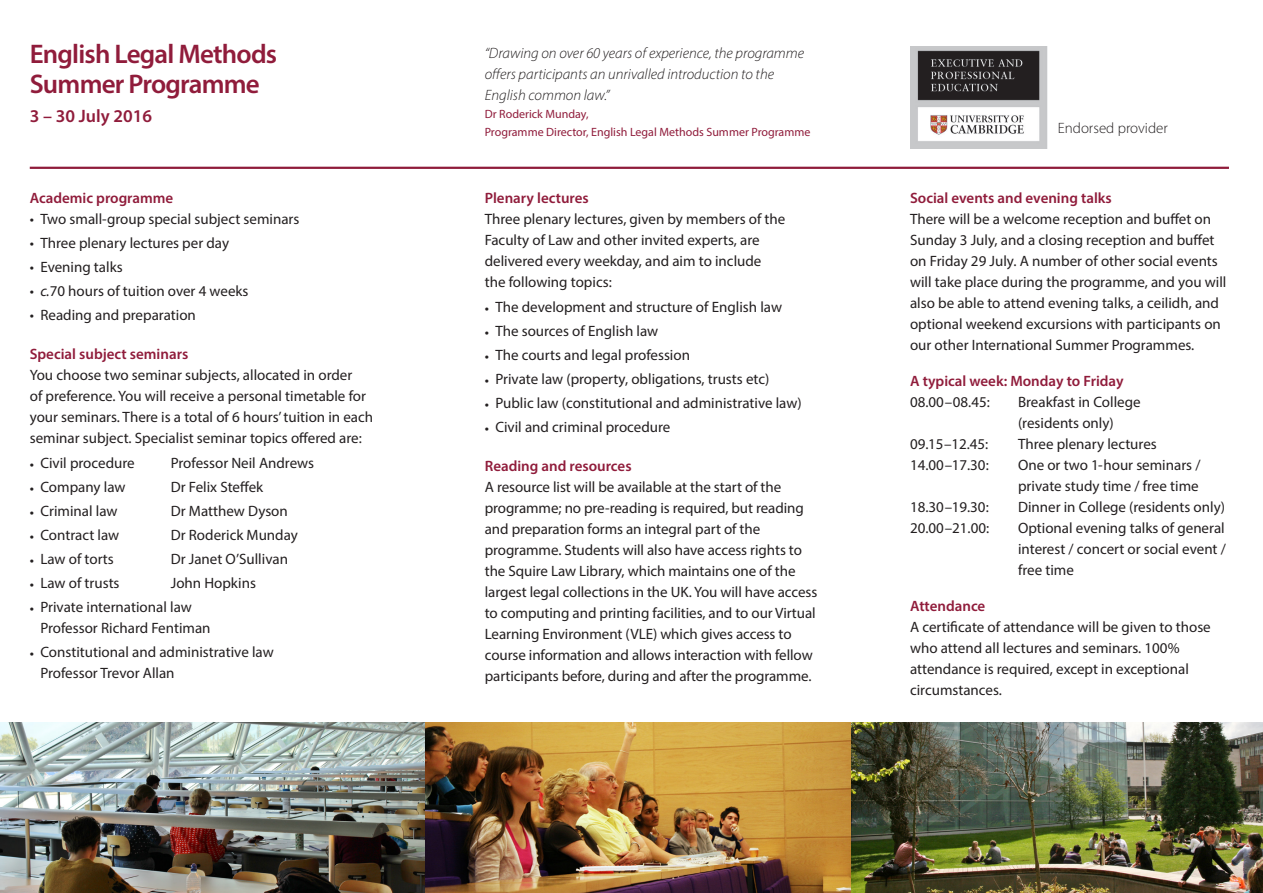
<style>
.page{position:relative;width:1263px;height:893px;background:#fff}
.page>*{position:absolute;margin:0;border:0;box-sizing:border-box;transform-origin:0 0}
.t1{font:600 27px/30.6px "Myriad Pro";letter-spacing:-.03em;color:#901c3b}
.t2{font:600 18px "Myriad Pro";color:#901c3b}
.Body_Text{font:15px/21px "Myriad Pro";color:#231f20}
.Body_Text_Title{font:15px/21px "Myriad Pro";color:#231f20}
.t3{font:italic 300 15px/21px "Myriad Pro";color:#231f20}
.Body_Text_Title-2{font:600 15px "Myriad Pro";color:#901c3b}
.Body_Text-2{font:300 15px "Myriad Pro";color:#231f20}
.t4{font:12px "Myriad Pro";color:#901c3b}
.s1{font-style:italic}
.s2{font-weight:600;color:#901c3b}
</style>
<div class="page">
<img style="left:0;top:723px;width:425px;height:170px">
<img style="left:850px;top:723px;width:413px;height:170px">
<img style="left:425px;top:723px;width:425px;height:170px">
<img style="left:910px;top:47px;width:137px;height:102px">
<hr style="left:30px;top:167px;width:1199px;height:2px;background:#901c3b">
<p class="t1" style="left:30px;top:38px;width:249px">English Legal Methods<br>Summer Programme</p>
<p class="t2" style="left:30px;top:104px;width:124px">3 – 30 July 2016</p>
<p class="Body_Text_Title-2" style="left:30px;top:188px;width:145px">Academic programme</p>
<p class="Body_Text_Title" style="left:30px;top:208px;width:271px">• Two small-group special subject seminars</p>
<p class="Body_Text_Title" style="left:30px;top:232px;width:201px">• Three plenary lectures per day</p>
<p class="Body_Text_Title" style="left:30px;top:256px;width:94px">• Evening talks</p>
<p class="Body_Text_Title" style="left:30px;top:280px;width:220px">• <span class="s1">c.</span>70 hours of tuition over 4 weeks</p>
<p class="Body_Text_Title" style="left:30px;top:304px;width:168px">• Reading and preparation</p>
<p class="Body_Text_Title-2" style="left:30px;top:344px;width:160px">Special subject seminars</p>
<p class="Body_Text" style="left:30px;top:364px;width:345px">You choose two seminar subjects, allocated in order<br>of preference. You will receive a personal timetable for your seminars. There is a total of 6 hours’ tuition in each seminar subject. Specialist seminar topics offered are:</p>
<p class="Body_Text" style="left:30px;top:452px;width:106px">• Civil procedure</p>
<p class="Body_Text" style="left:171px;top:452px;width:145px">Professor Neil Andrews</p>
<p class="Body_Text" style="left:30px;top:476px;width:97px">• Company law</p>
<p class="Body_Text" style="left:171px;top:476px;width:94px">Dr Felix Steffek</p>
<p class="Body_Text" style="left:30px;top:500px;width:89px">• Criminal law</p>
<p class="Body_Text" style="left:171px;top:500px;width:119px">Dr Matthew Dyson</p>
<p class="Body_Text" style="left:30px;top:524px;width:91px">• Contract law</p>
<p class="Body_Text" style="left:171px;top:524px;width:129px">Dr Roderick Munday</p>
<p class="Body_Text" style="left:30px;top:548px;width:86px">• Law of torts</p>
<p class="Body_Text" style="left:171px;top:548px;width:119px">Dr Janet O’Sullivan</p>
<p class="Body_Text" style="left:30px;top:572px;width:91px">• Law of trusts</p>
<p class="Body_Text" style="left:171px;top:572px;width:87px">John Hopkins</p>
<p class="Body_Text" style="left:40px;top:596px;width:172px;text-indent:-11px">• Private international law<br>Professor Richard Fentiman</p>
<p class="Body_Text" style="left:40px;top:641px;width:235px;text-indent:-11px">• Constitutional and administrative law<br>Professor Trevor Allan</p>
<p class="t3" style="left:485px;top:42px;width:321px">“Drawing on over 60 years of experience, the programme offers participants an unrivalled introduction to the<br>English common law.”</p>
<p class="t4" style="left:485px;top:107px;width:105px">Dr Roderick Munday,</p>
<p class="t4" style="left:485px;top:125px;width:327px">Programme Director, English Legal Methods Summer Programme</p>
<p class="Body_Text-2" style="left:1058px;top:119px;width:112px">Endorsed provider</p>
<p class="Body_Text" style="left:485px;top:187px;width:302px"><span class="s2">Plenary lectures<br></span>Three plenary lectures, given by members of the Faculty of Law and other invited experts, are delivered every weekday, and aim to include the following topics:</p>
<p class="Body_Text" style="left:485px;top:296px;width:299px">• The development and structure of English law</p>
<p class="Body_Text" style="left:485px;top:320px;width:175px">• The sources of English law</p>
<p class="Body_Text" style="left:485px;top:344px;width:207px">• The courts and legal profession</p>
<p class="Body_Text" style="left:485px;top:368px;width:286px">• Private law (property, obligations, trusts etc)</p>
<p class="Body_Text" style="left:485px;top:392px;width:318px">• Public law (constitutional and administrative law)</p>
<p class="Body_Text" style="left:485px;top:416px;width:187px">• Civil and criminal procedure</p>
<p class="Body_Text_Title-2" style="left:485px;top:456px;width:148px">Reading and resources</p>
<p class="Body_Text" style="left:485px;top:476px;width:334px">A resource list will be available at the start of the programme; no pre-reading is required, but reading and preparation forms an integral part of the programme. Students will also have access rights to the Squire Law Library, which maintains one of the largest legal collections in the UK. You will have access to computing and printing facilities, and to our Virtual Learning Environment (VLE) which gives access to course information and allows interaction with fellow participants before, during and after the programme.</p>
<p class="Body_Text" style="left:910px;top:187px;width:318px"><span class="s2">Social events and evening talks<br></span>There will be a welcome reception and buffet on Sunday 3 July, and a closing reception and buffet on Friday 29 July. A number of other social events will take place during the programme, and you will also be able to attend evening talks, a ceilidh, and optional weekend excursions with participants on our other International Summer Programmes.</p>
<p class="Body_Text_Title-2" style="left:910px;top:371px;width:215px">A typical week: Monday to Friday</p>
<p class="Body_Text_Title" style="left:910px;top:391px;width:81px">08.00–08.45:</p>
<p class="Body_Text_Title" style="left:1018px;top:391px;width:124px">Breakfast in College (residents only)</p>
<p class="Body_Text" style="left:910px;top:433px;width:80px">09.15–12.45:</p>
<p class="Body_Text" style="left:1018px;top:433px;width:140px">Three plenary lectures</p>
<p class="Body_Text" style="left:910px;top:454px;width:80px">14.00–17.30:</p>
<p class="Body_Text" style="left:1018px;top:454px;width:184px">One or two 1-hour seminars / private study time / free time</p>
<p class="Body_Text" style="left:910px;top:496px;width:80px">18.30–19.30:</p>
<p class="Body_Text" style="left:1018px;top:496px;width:208px">Dinner in College (residents only)</p>
<p class="Body_Text" style="left:910px;top:517px;width:81px">20.00–21.00:</p>
<p class="Body_Text" style="left:1018px;top:517px;width:209px;text-align:justify">Optional evening talks of general interest / concert or social event / free time</p>
<p class="Body_Text" style="left:910px;top:595px;width:302px"><span class="s2">Attendance<br></span>A certificate of attendance will be given to those who attend all lectures and seminars. 100% attendance is required, except in exceptional circumstances.</p>
</div>
